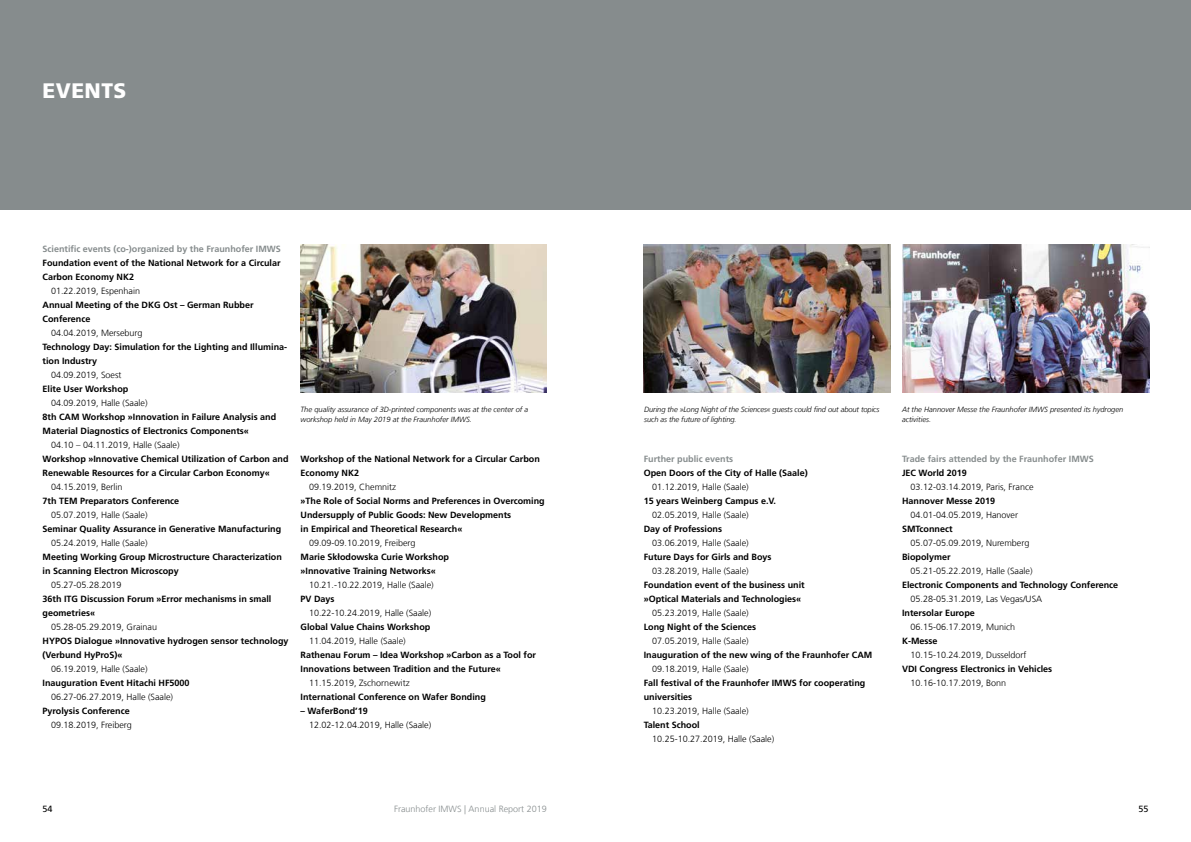
<style>
.page{position:relative;width:1191px;height:842px;background:#fff}
.page>*{position:absolute;margin:0;border:0;box-sizing:border-box;transform-origin:0 0}
.t1{font:900 21px "Frutiger LT Com";letter-spacing:.02em;color:#fff}
.t2{font:700 9px/14px "Frutiger LT Com";color:#000}
.t3{font:300 9px "Frutiger LT Com";color:#000}
.t4{font:700 9px "Frutiger LT Com";color:#868c8d}
.t5{font:300 9px "Frutiger LT Com";color:#868c8d}
.t6{font:9px "Frutiger LT Com";color:#000}
.t7{font:italic 300 7.5px/10px "Frutiger LT Com";color:#000}
</style>
<div class="page">
<div style="left:595px;top:0;width:596px;height:210px;background:#868c8d"></div>
<div style="left:0;top:0;width:595px;height:210px;background:#868c8d"></div>
<img style="left:300px;top:244px;width:247px;height:149px">
<img style="left:643px;top:244px;width:247px;height:149px">
<img style="left:902px;top:244px;width:247px;height:149px">
<h1 class="t1" style="left:43px;top:78px;width:85px">EVENTS</h1>
<p class="t4" style="left:43px;top:244px;width:240px">Scientific events (co-)organized by the Fraunhofer IMWS</p>
<p class="t2" style="left:43px;top:256px;width:239px">Foundation event of the National Network for a Circular<br>Carbon Economy NK2</p>
<p class="t3" style="left:51px;top:286px;width:91px">01.22.2019, Espenhain</p>
<p class="t2" style="left:43px;top:298px;width:213px">Annual Meeting of the DKG Ost – German Rubber<br>Conference</p>
<p class="t3" style="left:51px;top:328px;width:93px">04.04.2019, Merseburg</p>
<p class="t2" style="left:43px;top:340px;width:246px">Technology Day: Simulation for the Lighting and Illumina&shy;tion Industry</p>
<p class="t3" style="left:51px;top:370px;width:72px">04.09.2019, Soest</p>
<p class="t2" style="left:43px;top:382px;width:87px">Elite User Workshop</p>
<p class="t3" style="left:51px;top:398px;width:98px">04.09.2019, Halle (Saale)</p>
<p class="t2" style="left:43px;top:410px;width:235px">8th CAM Workshop »Innovation in Failure Analysis and<br>Material Diagnostics of Electronics Components«</p>
<p class="t3" style="left:51px;top:440px;width:130px">04.10 – 04.11.2019, Halle (Saale)</p>
<p class="t2" style="left:43px;top:452px;width:247px">Workshop »Innovative Chemical Utilization of Carbon and<br>Renewable Resources for a Circular Carbon Economy«</p>
<p class="t3" style="left:51px;top:482px;width:73px">04.15.2019, Berlin</p>
<p class="t2" style="left:43px;top:494px;width:138px">7th TEM Preparators Conference</p>
<p class="t3" style="left:51px;top:510px;width:98px">05.07.2019, Halle (Saale)</p>
<p class="t2" style="left:43px;top:522px;width:240px">Seminar Quality Assurance in Generative Manufacturing</p>
<p class="t3" style="left:51px;top:538px;width:98px">05.24.2019, Halle (Saale)</p>
<p class="t2" style="left:43px;top:550px;width:241px">Meeting Working Group Microstructure Characterization in Scanning Electron Microscopy</p>
<p class="t3" style="left:51px;top:580px;width:72px">05.27-05.28.2019</p>
<p class="t2" style="left:43px;top:592px;width:230px">36th ITG Discussion Forum »Error mechanisms in small geometries«</p>
<p class="t3" style="left:51px;top:622px;width:108px">05.28-05.29.2019, Grainau</p>
<p class="t2" style="left:43px;top:634px;width:247px">HYPOS Dialogue »Innovative hydrogen sensor technology (Verbund HyProS)«</p>
<p class="t3" style="left:51px;top:664px;width:98px">06.19.2019, Halle (Saale)</p>
<p class="t2" style="left:43px;top:676px;width:149px">Inauguration Event Hitachi HF5000</p>
<p class="t3" style="left:51px;top:692px;width:124px">06.27-06.27.2019, Halle (Saale)</p>
<p class="t2" style="left:43px;top:704px;width:89px">Pyrolysis Conference</p>
<p class="t3" style="left:51px;top:720px;width:82px">09.18.2019, Freiberg</p>
<p class="t7" style="left:300px;top:405px;width:229px">The quality assurance of 3D-printed components was at the center of a workshop held in May 2019 at the Fraunhofer IMWS.</p>
<p class="t2" style="left:300px;top:452px;width:241px">Workshop of the National Network for a Circular Carbon<br>Economy NK2</p>
<p class="t3" style="left:309px;top:482px;width:89px">09.19.2019, Chemnitz</p>
<p class="t2" style="left:300px;top:494px;width:246px">»The Role of Social Norms and Preferences in Overcoming<br>Undersupply of Public Goods: New Developments<br>in Empirical and Theoretical Research«</p>
<p class="t3" style="left:309px;top:538px;width:108px">09.09-09.10.2019, Freiberg</p>
<p class="t2" style="left:300px;top:550px;width:150px">Marie Skłodowska Curie Workshop »Innovative Training Networks«</p>
<p class="t3" style="left:309px;top:580px;width:126px">10.21.-10.22.2019, Halle (Saale)</p>
<p class="t2" style="left:300px;top:592px;width:36px">PV Days</p>
<p class="t3" style="left:309px;top:608px;width:124px">10.22-10.24.2019, Halle (Saale)</p>
<p class="t2" style="left:300px;top:620px;width:131px">Global Value Chains Workshop</p>
<p class="t3" style="left:309px;top:636px;width:98px">11.04.2019, Halle (Saale)</p>
<p class="t2" style="left:300px;top:648px;width:237px">Rathenau Forum – Idea Workshop »Carbon as a Tool for<br>Innovations between Tradition and the Future«</p>
<p class="t3" style="left:309px;top:678px;width:102px">11.15.2019, Zschornewitz</p>
<p class="t2" style="left:300px;top:690px;width:187px">International Conference on Wafer Bonding</p>
<p class="t2" style="left:300px;top:704px;width:69px">– WaferBond’19</p>
<p class="t3" style="left:309px;top:720px;width:124px">12.02-12.04.2019, Halle (Saale)</p>
<p class="t7" style="left:644px;top:405px;width:237px">During the »Long Night of the Sciences« guests could find out about topics such as the future of lighting.</p>
<p class="t4" style="left:643px;top:454px;width:91px">Further public events</p>
<p class="t2" style="left:643px;top:466px;width:166px">Open Doors of the City of Halle (Saale)</p>
<p class="t3" style="left:652px;top:482px;width:98px">01.12.2019, Halle (Saale)</p>
<p class="t2" style="left:643px;top:494px;width:134px">15 years Weinberg Campus e.V.</p>
<p class="t3" style="left:652px;top:510px;width:98px">02.05.2019, Halle (Saale)</p>
<p class="t2" style="left:643px;top:522px;width:80px">Day of Professions</p>
<p class="t3" style="left:652px;top:538px;width:98px">03.06.2019, Halle (Saale)</p>
<p class="t2" style="left:643px;top:550px;width:129px">Future Days for Girls and Boys</p>
<p class="t3" style="left:652px;top:566px;width:98px">03.28.2019, Halle (Saale)</p>
<p class="t2" style="left:643px;top:578px;width:163px">Foundation event of the business unit »Optical Materials and Technologies«</p>
<p class="t3" style="left:652px;top:608px;width:98px">05.23.2019, Halle (Saale)</p>
<p class="t2" style="left:643px;top:620px;width:114px">Long Night of the Sciences</p>
<p class="t3" style="left:652px;top:636px;width:98px">07.05.2019, Halle (Saale)</p>
<p class="t2" style="left:643px;top:648px;width:230px">Inauguration of the new wing of the Fraunhofer CAM</p>
<p class="t3" style="left:652px;top:664px;width:98px">09.18.2019, Halle (Saale)</p>
<p class="t2" style="left:643px;top:676px;width:223px">Fall festival of the Fraunhofer IMWS for cooperating universities</p>
<p class="t3" style="left:652px;top:706px;width:98px">10.23.2019, Halle (Saale)</p>
<p class="t2" style="left:643px;top:718px;width:58px">Talent School</p>
<p class="t3" style="left:652px;top:734px;width:124px">10.25-10.27.2019, Halle (Saale)</p>
<p class="t7" style="left:902px;top:405px;width:223px">At the Hannover Messe the Fraunhofer IMWS presented its hydrogen activities.</p>
<p class="t4" style="left:902px;top:454px;width:193px">Trade fairs attended by the Fraunhofer IMWS</p>
<p class="t2" style="left:902px;top:466px;width:66px">JEC World 2019</p>
<p class="t3" style="left:910px;top:482px;width:125px">03.12-03.14.2019, Paris, France</p>
<p class="t2" style="left:902px;top:494px;width:95px">Hannover Messe 2019</p>
<p class="t3" style="left:910px;top:510px;width:109px">04.01-04.05.2019, Hanover</p>
<p class="t2" style="left:902px;top:522px;width:52px">SMTconnect</p>
<p class="t3" style="left:910px;top:538px;width:120px">05.07-05.09.2019, Nuremberg</p>
<p class="t2" style="left:902px;top:550px;width:50px">Biopolymer</p>
<p class="t3" style="left:910px;top:566px;width:124px">05.21-05.22.2019, Halle (Saale)</p>
<p class="t2" style="left:902px;top:578px;width:218px">Electronic Components and Technology Conference</p>
<p class="t3" style="left:910px;top:594px;width:133px">05.28-05.31.2019, Las Vegas/USA</p>
<p class="t2" style="left:902px;top:606px;width:74px">Intersolar Europe</p>
<p class="t3" style="left:910px;top:622px;width:106px">06.15-06.17.2019, Munich</p>
<p class="t2" style="left:902px;top:634px;width:37px">K-Messe</p>
<p class="t3" style="left:910px;top:650px;width:118px">10.15-10.24.2019, Dusseldorf</p>
<p class="t2" style="left:902px;top:662px;width:152px">VDI Congress Electronics in Vehicles</p>
<p class="t3" style="left:910px;top:678px;width:97px">10.16-10.17.2019, Bonn</p>
<p class="t6" style="left:43px;top:804px;width:12px">54</p>
<p class="t5" style="left:394px;top:804px;width:154px">Fraunhofer IMWS | Annual Report 2019</p>
<p class="t6" style="left:1138px;top:804px;width:12px">55</p>
</div>
